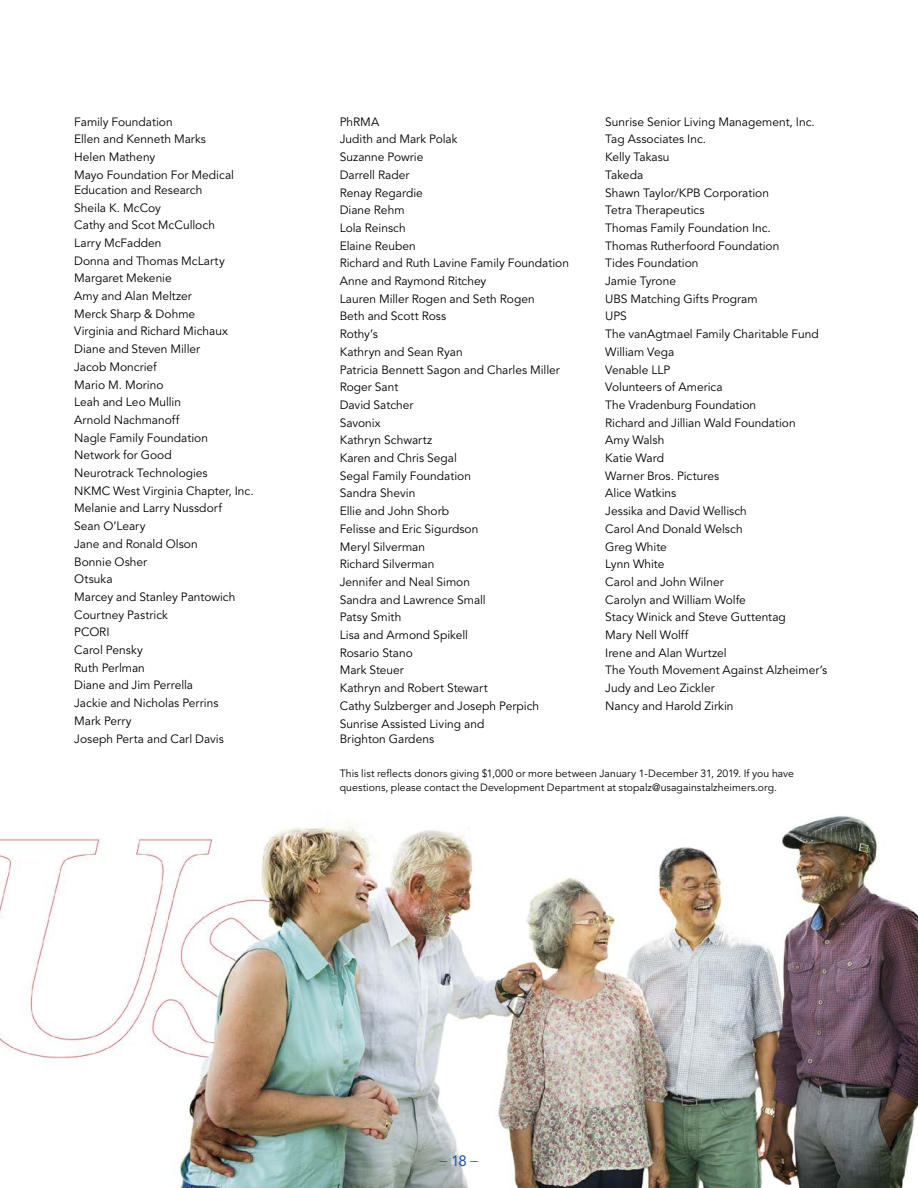
<style>
.page{position:relative;width:918px;height:1188px;background:#fff}
.page>*{position:absolute;margin:0;border:0;box-sizing:border-box;transform-origin:0 0}
.t1{font:300 15px "Avenir";color:#1b51a3}
.t2{font:12px/15px "Avenir";color:#000}
.t3{font:10.5px/13.5px "Avenir";letter-spacing:.005em;color:#000}
.s1{font-weight:400}
</style>
<div class="page">
<img style="left:0;top:815px;width:918px;height:373px">
<p class="t2" style="left:74px;top:114px;width:100px">Family Foundation</p>
<p class="t2" style="left:74px;top:132px;width:133px">Ellen and Kenneth Marks</p>
<p class="t2" style="left:74px;top:150px;width:83px">Helen Matheny</p>
<p class="t2" style="left:74px;top:168px;width:161px">Mayo Foundation For Medical<br>Education and Research</p>
<p class="t2" style="left:74px;top:200px;width:88px">Sheila K. McCoy</p>
<p class="t2" style="left:74px;top:218px;width:142px">Cathy and Scot McCulloch</p>
<p class="t2" style="left:74px;top:236px;width:89px">Larry McFadden</p>
<p class="t2" style="left:74px;top:253px;width:152px">Donna and Thomas McLarty</p>
<p class="t2" style="left:74px;top:271px;width:99px">Margaret Mekenie</p>
<p class="t2" style="left:74px;top:289px;width:119px">Amy and Alan Meltzer</p>
<p class="t2" style="left:74px;top:306px;width:123px">Merck Sharp &amp; Dohme</p>
<p class="t2" style="left:74px;top:324px;width:155px">Virginia and Richard Michaux</p>
<p class="t2" style="left:74px;top:342px;width:128px">Diane and Steven Miller</p>
<p class="t2" style="left:74px;top:360px;width:84px">Jacob Moncrief</p>
<p class="t2" style="left:74px;top:377px;width:91px">Mario M. Morino</p>
<p class="t2" style="left:74px;top:395px;width:108px">Leah and Leo Mullin</p>
<p class="t2" style="left:74px;top:413px;width:107px">Arnold Nachmanoff</p>
<p class="t2" style="left:74px;top:430px;width:135px">Nagle Family Foundation</p>
<p class="t2" style="left:74px;top:448px;width:99px">Network for Good</p>
<p class="t2" style="left:74px;top:466px;width:135px">Neurotrack Technologies</p>
<p class="t2" style="left:74px;top:483px;width:181px">NKMC West Virginia Chapter, Inc.</p>
<p class="t2" style="left:74px;top:501px;width:149px">Melanie and Larry Nussdorf</p>
<p class="t2" style="left:74px;top:519px;width:73px">Sean O’Leary</p>
<p class="t2" style="left:74px;top:537px;width:125px">Jane and Ronald Olson</p>
<p class="t2" style="left:74px;top:554px;width:74px">Bonnie Osher</p>
<p class="t2" style="left:74px;top:572px;width:40px">Otsuka</p>
<p class="t2" style="left:74px;top:590px;width:163px">Marcey and Stanley Pantowich</p>
<p class="t2" style="left:74px;top:607px;width:95px">Courtney Pastrick</p>
<p class="t2" style="left:74px;top:625px;width:37px">PCORI</p>
<p class="t2" style="left:74px;top:643px;width:70px">Carol Pensky</p>
<p class="t2" style="left:74px;top:660px;width:72px">Ruth Perlman</p>
<p class="t2" style="left:74px;top:678px;width:120px">Diane and Jim Perrella</p>
<p class="t2" style="left:74px;top:696px;width:146px">Jackie and Nicholas Perrins</p>
<p class="t2" style="left:74px;top:714px;width:59px">Mark Perry</p>
<p class="t2" style="left:74px;top:731px;width:151px">Joseph Perta and Carl Davis</p>
<p class="t2" style="left:340px;top:114px;width:41px">PhRMA</p>
<p class="t2" style="left:340px;top:132px;width:119px">Judith and Mark Polak</p>
<p class="t2" style="left:340px;top:150px;width:85px">Suzanne Powrie</p>
<p class="t2" style="left:340px;top:168px;width:71px">Darrell Rader</p>
<p class="t2" style="left:340px;top:185px;width:85px">Renay Regardie</p>
<p class="t2" style="left:340px;top:203px;width:66px">Diane Rehm</p>
<p class="t2" style="left:340px;top:221px;width:67px">Lola Reinsch</p>
<p class="t2" style="left:340px;top:238px;width:78px">Elaine Reuben</p>
<p class="t2" style="left:340px;top:256px;width:231px">Richard and Ruth Lavine Family Foundation</p>
<p class="t2" style="left:340px;top:274px;width:148px">Anne and Raymond Ritchey</p>
<p class="t2" style="left:340px;top:291px;width:197px">Lauren Miller Rogen and Seth Rogen</p>
<p class="t2" style="left:340px;top:309px;width:108px">Beth and Scott Ross</p>
<p class="t2" style="left:340px;top:327px;width:40px">Rothy’s</p>
<p class="t2" style="left:340px;top:345px;width:124px">Kathryn and Sean Ryan</p>
<p class="t2" style="left:340px;top:362px;width:222px">Patricia Bennett Sagon and Charles Miller</p>
<p class="t2" style="left:340px;top:380px;width:60px">Roger Sant</p>
<p class="t2" style="left:340px;top:398px;width:75px">David Satcher</p>
<p class="t2" style="left:340px;top:415px;width:42px">Savonix</p>
<p class="t2" style="left:340px;top:433px;width:94px">Kathryn Schwartz</p>
<p class="t2" style="left:340px;top:451px;width:119px">Karen and Chris Segal</p>
<p class="t2" style="left:340px;top:468px;width:133px">Segal Family Foundation</p>
<p class="t2" style="left:340px;top:486px;width:77px">Sandra Shevin</p>
<p class="t2" style="left:340px;top:504px;width:111px">Ellie and John Shorb</p>
<p class="t2" style="left:340px;top:522px;width:140px">Felisse and Eric Sigurdson</p>
<p class="t2" style="left:340px;top:539px;width:87px">Meryl Silverman</p>
<p class="t2" style="left:340px;top:557px;width:96px">Richard Silverman</p>
<p class="t2" style="left:340px;top:575px;width:132px">Jennifer and Neal Simon</p>
<p class="t2" style="left:340px;top:592px;width:148px">Sandra and Lawrence Small</p>
<p class="t2" style="left:340px;top:610px;width:63px">Patsy Smith</p>
<p class="t2" style="left:340px;top:628px;width:130px">Lisa and Armond Spikell</p>
<p class="t2" style="left:340px;top:645px;width:75px">Rosario Stano</p>
<p class="t2" style="left:340px;top:663px;width:66px">Mark Steuer</p>
<p class="t2" style="left:340px;top:681px;width:149px">Kathryn and Robert Stewart</p>
<p class="t2" style="left:340px;top:699px;width:201px">Cathy Sulzberger and Joseph Perpich</p>
<p class="t2" style="left:340px;top:716px;width:146px">Sunrise Assisted Living and<br>Brighton Gardens</p>
<p class="t2" style="left:605px;top:114px;width:211px">Sunrise Senior Living Management, Inc.</p>
<p class="t2" style="left:605px;top:132px;width:102px">Tag Associates Inc.</p>
<p class="t2" style="left:605px;top:150px;width:66px">Kelly Takasu</p>
<p class="t2" style="left:605px;top:168px;width:40px">Takeda</p>
<p class="t2" style="left:605px;top:185px;width:165px">Shawn Taylor/KPB Corporation</p>
<p class="t2" style="left:605px;top:203px;width:101px">Tetra Therapeutics</p>
<p class="t2" style="left:605px;top:221px;width:167px">Thomas Family Foundation Inc.</p>
<p class="t2" style="left:605px;top:238px;width:176px">Thomas Rutherfoord Foundation</p>
<p class="t2" style="left:605px;top:256px;width:95px">Tides Foundation</p>
<p class="t2" style="left:605px;top:274px;width:72px">Jamie Tyrone</p>
<p class="t2" style="left:605px;top:291px;width:154px">UBS Matching Gifts Program</p>
<p class="t2" style="left:605px;top:309px;width:23px">UPS</p>
<p class="t2" style="left:605px;top:327px;width:215px">The vanAgtmael Family Charitable Fund</p>
<p class="t2" style="left:605px;top:345px;width:71px">William Vega</p>
<p class="t2" style="left:605px;top:362px;width:67px">Venable LLP</p>
<p class="t2" style="left:605px;top:380px;width:119px">Volunteers of America</p>
<p class="t2" style="left:605px;top:398px;width:152px">The Vradenburg Foundation</p>
<p class="t2" style="left:605px;top:415px;width:192px">Richard and Jillian Wald Foundation</p>
<p class="t2" style="left:605px;top:433px;width:61px">Amy Walsh</p>
<p class="t2" style="left:605px;top:451px;width:60px">Katie Ward</p>
<p class="t2" style="left:605px;top:468px;width:115px">Warner Bros. Pictures</p>
<p class="t2" style="left:605px;top:486px;width:73px">Alice Watkins</p>
<p class="t2" style="left:605px;top:504px;width:143px">Jessika and David Wellisch</p>
<p class="t2" style="left:605px;top:522px;width:139px">Carol And Donald Welsch</p>
<p class="t2" style="left:605px;top:539px;width:63px">Greg White</p>
<p class="t2" style="left:605px;top:557px;width:61px">Lynn White</p>
<p class="t2" style="left:605px;top:575px;width:120px">Carol and John Wilner</p>
<p class="t2" style="left:605px;top:592px;width:142px">Carolyn and William Wolfe</p>
<p class="t2" style="left:605px;top:610px;width:182px">Stacy Winick and Steve Guttentag</p>
<p class="t2" style="left:605px;top:628px;width:85px">Mary Nell Wolff</p>
<p class="t2" style="left:605px;top:645px;width:123px">Irene and Alan Wurtzel</p>
<p class="t2" style="left:605px;top:663px;width:224px">The Youth Movement Against Alzheimer’s</p>
<p class="t2" style="left:605px;top:681px;width:111px">Judy and Leo Zickler</p>
<p class="t2" style="left:605px;top:699px;width:130px">Nancy and Harold Zirkin</p>
<p class="t3" style="left:340px;top:767px;width:456px">This list reflects donors giving $1,000 or more between January 1-December 31, 2019. If you have questions, please contact the Development Department at stopalz@usagainstalzheimers.org.</p>
<p class="t1" style="left:440px;top:1151px;width:40px">– <span class="s1">18</span> –</p>
</div>
